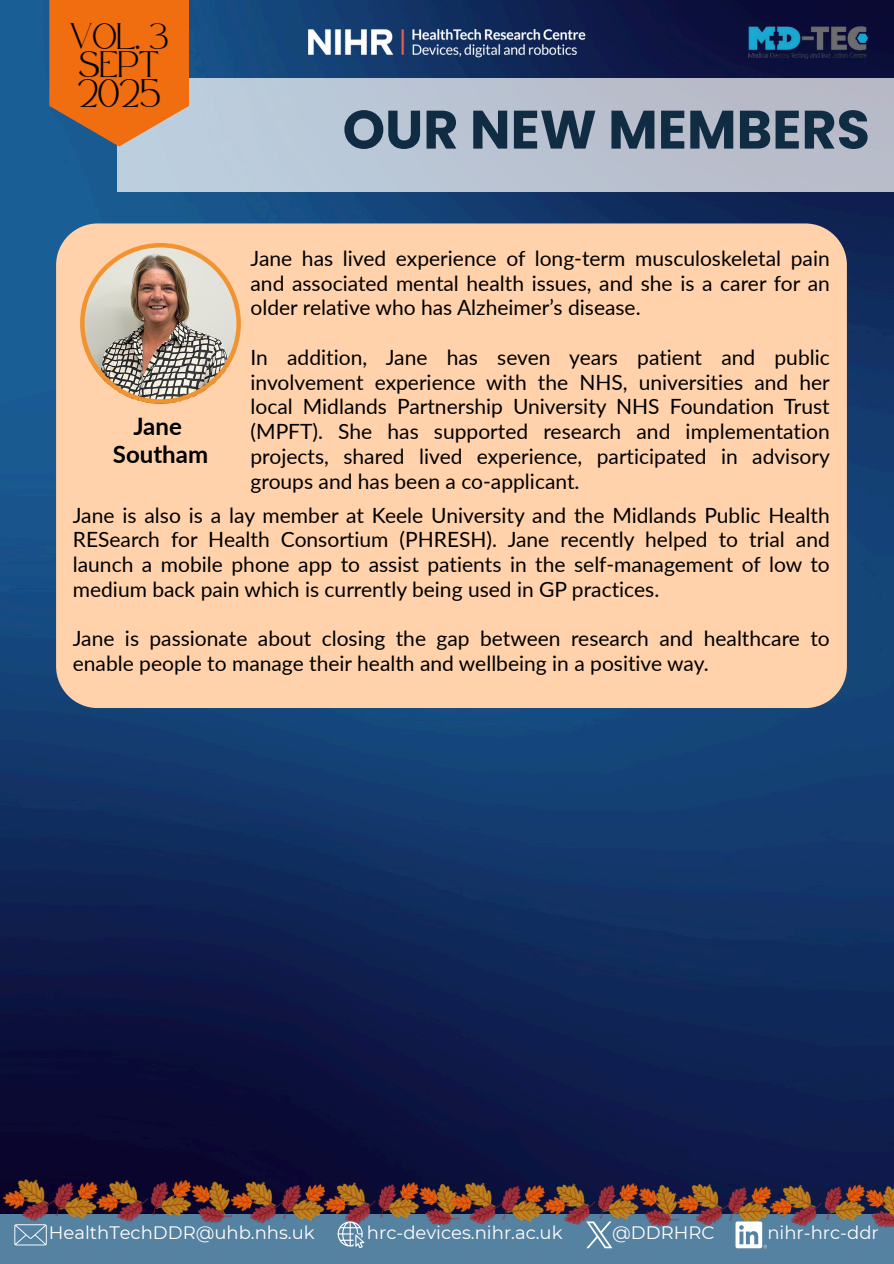
<style>
.page{position:relative;width:894px;height:1264px;background:#fff}
.page>*{position:absolute;margin:0;border:0;box-sizing:border-box;transform-origin:0 0}
.t1{font:700 54px "Poppins";color:#102c43}
.t2{font:700 24px/28.2px "Lato";color:#000;text-align:center}
.t3{font:21px/24.8px "Lato";color:#000;text-align:justify}
.t4{font:19.5px "Safira March";color:#000}
.t5{font:18px "Montserrat";color:#fff}
.t6{font:18px/28.2px "Safira March";color:#000;text-align:center}
</style>
<div class="page">
<img style="left:0;top:0;width:893px;height:1181px">
<div style="left:117px;top:79px;width:776px;height:113px;background:linear-gradient(to right,#bccfdf,#b8b8c5)"></div>
<div style="left:0;top:1214px;width:893px;height:49px;background:#5582a1"></div>
<img style="left:59px;top:1176px;width:35px;height:44px">
<img style="left:94px;top:1173px;width:57px;height:49px">
<img style="left:144px;top:1174px;width:42px;height:48px">
<img style="left:186px;top:1172px;width:41px;height:51px">
<img style="left:227px;top:1172px;width:60px;height:52px">
<img style="left:276px;top:1178px;width:46px;height:46px">
<img style="left:322px;top:1175px;width:57px;height:46px">
<img style="left:372px;top:1177px;width:41px;height:44px">
<img style="left:413px;top:1174px;width:34px;height:51px">
<img style="left:447px;top:1173px;width:59px;height:52px">
<img style="left:495px;top:1179px;width:46px;height:46px">
<img style="left:541px;top:1176px;width:57px;height:49px">
<img style="left:591px;top:1178px;width:42px;height:43px">
<img style="left:633px;top:1175px;width:40px;height:51px">
<img style="left:673px;top:1174px;width:59px;height:52px">
<img style="left:722px;top:1181px;width:45px;height:45px">
<img style="left:767px;top:1178px;width:57px;height:48px">
<img style="left:817px;top:1179px;width:42px;height:47px">
<img style="left:0;top:1170px;width:59px;height:51px">
<img style="left:859px;top:1176px;width:34px;height:52px">
<svg style="left:14px;top:1224px;width:33px;height:21px"></svg>
<svg style="left:337px;top:1221px;width:27px;height:27px"></svg>
<svg style="left:586px;top:1221px;width:26px;height:27px"></svg>
<svg style="left:735px;top:1221px;width:31px;height:27px"></svg>
<img style="left:743px;top:25px;width:126px;height:35px">
<img style="left:297px;top:18px;width:299px;height:49px">
<svg style="left:49px;top:0;width:140px;height:146px;background:#c77841"></svg>
<img style="left:66px;top:16px;width:106px;height:104px">
<div style="left:56px;top:223px;width:790px;height:485px;background:#ffd2ac"></div>
<img style="left:80px;top:243px;width:161px;height:161px">
<p class="t6" style="left:70px;top:29px;width:100px">VOL. 3<br>SEPT</p>
<p class="t4" style="left:78px;top:88px;width:84px">2025</p>
<h1 class="t1" style="left:342px;top:92px;width:528px">OUR NEW MEMBERS</h1>
<p class="t3" style="left:250px;top:245px;width:580px">Jane has lived experience of long-term musculoskeletal pain and associated mental health issues, and she is a carer for an older relative who has Alzheimer’s disease.</p>
<p class="t3" style="left:250px;top:344px;width:580px">In addition, Jane has seven years patient and public involvement experience with the NHS, universities and her local Midlands Partnership University NHS Foundation Trust (MPFT). She has supported research and implementation projects, shared lived experience, participated in advisory groups and has been a co-applicant.</p>
<p class="t3" style="left:73px;top:502px;width:758px">Jane is also is a lay member at Keele University and the Midlands Public Health RESearch for Health Consortium (PHRESH). Jane recently helped to trial and launch a mobile phone app to assist patients in the self-management of low to medium back pain which is currently being used in GP practices.</p>
<p class="t3" style="left:73px;top:626px;width:758px">Jane is passionate about closing the gap between research and healthcare to enable people to manage their health and wellbeing in a positive way.</p>
<p class="t2" style="left:113px;top:411px;width:97px">Jane<br>Southam</p>
<p class="t5" style="left:49px;top:1221px;width:267px">HealthTechDDR@uhb.nhs.uk</p>
<p class="t5" style="left:367px;top:1221px;width:197px">hrc-devices.nihr.ac.uk</p>
<p class="t5" style="left:612px;top:1221px;width:103px">@DDRHRC</p>
<p class="t5" style="left:767px;top:1221px;width:113px">nihr-hrc-ddr</p>
</div>
